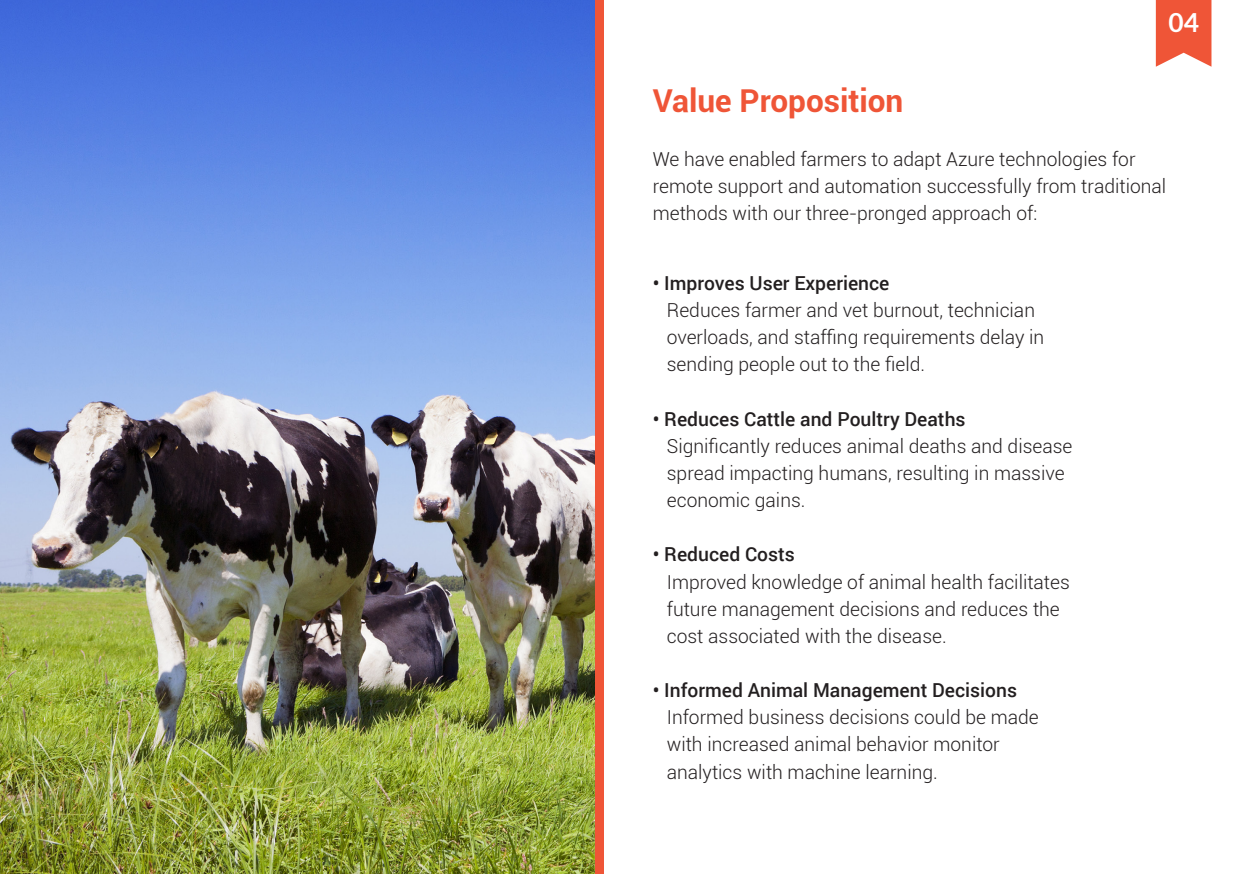
<style>
.page{position:relative;width:1241px;height:874px;background:#fff}
.page>*{position:absolute;margin:0;border:0;box-sizing:border-box;transform-origin:0 0}
.t1{font:700 31.5px "Roboto";color:#ef5537}
.t2{font:700 26.25px "Lato";color:#fff}
.t3{font:300 19.25px/27.1px "Roboto";color:#231f20}
.t4{font:500 19.25px "Roboto";color:#231f20}
</style>
<div class="page">
<svg style="left:1155px;top:0;width:56px;height:67px;background:#f0694f"></svg>
<img style="left:0;top:0;width:594px;height:873px">
<h2 class="t2" style="left:1168px;top:8px;width:32px">04</h2>
<h1 class="t1" style="left:652px;top:78px;width:252px">Value Proposition</h1>
<p class="t3" style="left:652px;top:145px;width:515px">We have enabled farmers to adapt Azure technologies for remote support and automation successfully from traditional methods with our three-pronged approach of:</p>
<p class="t4" style="left:652px;top:269px;width:238px">• Improves User Experience</p>
<p class="t3" style="left:666px;top:296px;width:379px">Reduces farmer and vet burnout, technician overloads, and staffing requirements delay in sending people out to the field.</p>
<p class="t4" style="left:652px;top:405px;width:314px">• Reduces Cattle and Poultry Deaths</p>
<p class="t3" style="left:666px;top:431px;width:407px">Significantly reduces animal deaths and disease spread impacting humans, resulting in massive economic gains.</p>
<p class="t4" style="left:652px;top:540px;width:144px">• Reduced Costs</p>
<p class="t3" style="left:666px;top:567px;width:404px">Improved knowledge of animal health facilitates future management decisions and reduces the cost associated with the disease.</p>
<p class="t4" style="left:652px;top:676px;width:365px">• Informed Animal Management Decisions</p>
<p class="t3" style="left:666px;top:703px;width:373px">Informed business decisions could be made with increased animal behavior monitor analytics with machine learning.</p>
</div>
